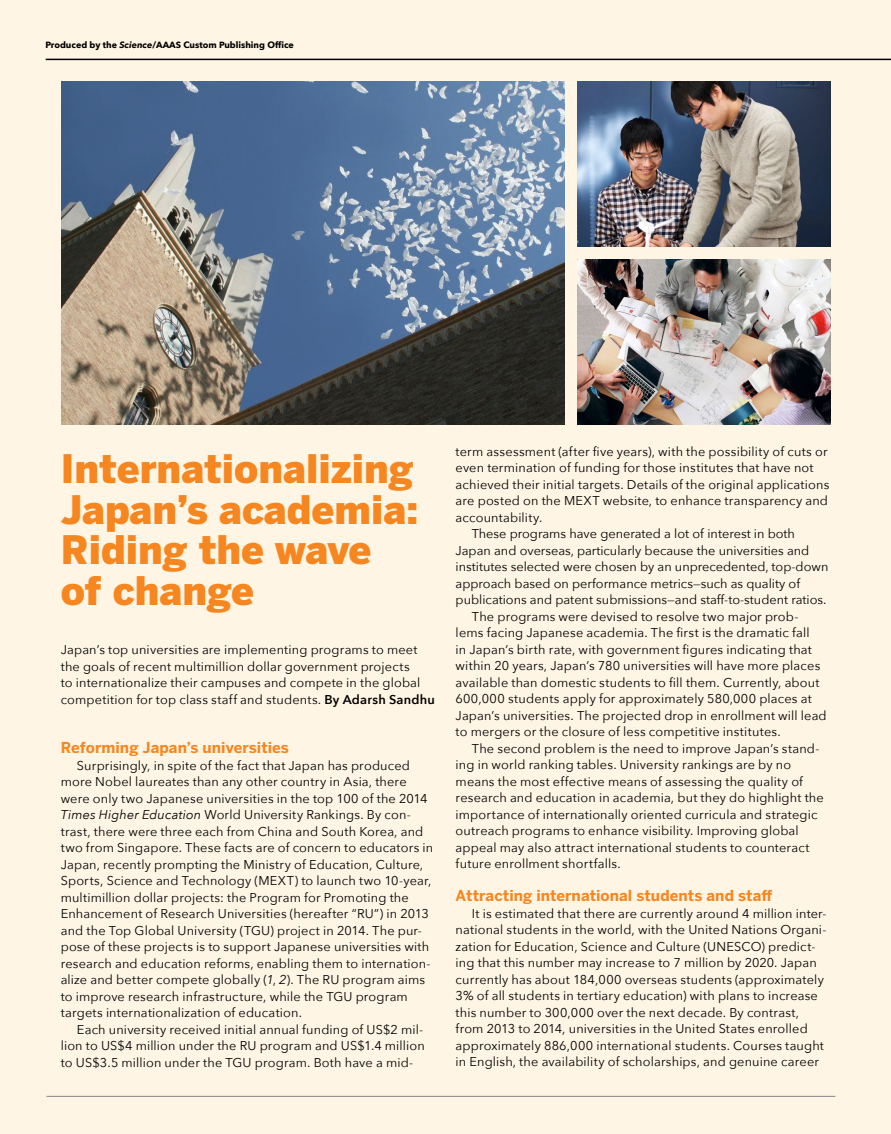
<style>
.page{position:relative;width:891px;height:1134px;background:#fff5e4}
.page>*{position:absolute;margin:0;border:0;box-sizing:border-box;transform-origin:0 0}
.t1{font:900 39px/40.5px "Benton Sans";color:#f6861f}
.t2{font:700 15px "Benton Sans";letter-spacing:.005em;color:#f6861f}
.t3{font:12.75px/16.5px "Avenir Next";letter-spacing:.01em;color:#000}
.t4{font:700 9px "Avenir Next";color:#000}
.s1{font-style:italic}
.s2{font-weight:600}
</style>
<div class="page">
<hr style="left:46px;top:1096px;width:789px;height:1px;background:#808285">
<hr style="left:46px;top:59px;width:845px;height:1px;background:#000">
<img style="left:62px;top:81px;width:503px;height:343px">
<img style="left:578px;top:81px;width:252px;height:165px">
<img style="left:578px;top:259px;width:252px;height:165px">
<p class="t4" style="left:46px;top:37px;width:250px">Produced by the <span class="s1">Science</span>/AAAS Custom Publishing Office</p>
<h1 class="t1" style="left:61px;top:449px;width:359px">Internationalizing<br>Japan’s academia:<br>Riding the wave of change</h1>
<p class="t3" style="left:61px;top:641px;width:376px">Japan’s top universities are implementing programs to meet the goals of recent multimillion dollar government projects<br>to internationalize their campuses and compete in the global competition for top class staff and students. <span class="s2">By Adarsh Sandhu</span></p>
<p class="t2" style="left:61px;top:738px;width:230px">Reforming Japan’s universities</p>
<p class="t3" style="left:61px;top:757px;width:374px;text-indent:16px">Surprisingly, in spite of the fact that Japan has produced more Nobel laureates than any other country in Asia, there were only two Japanese universities in the top 100 of the 2014<br><span class="s1">Times Higher Education</span> World University Rankings. By con&shy;trast, there were three each from China and South Korea, and two from Singapore. These facts are of concern to educators in Japan, recently prompting the Ministry of Education, Culture, Sports, Science and Technology (MEXT) to launch two 10-year, multimillion dollar projects: the Program for Promoting the Enhancement of Research Universities (hereafter “RU”) in 2013 and the Top Global University (TGU) project in 2014. The pur&shy;pose of these projects is to support Japanese universities with research and education reforms, enabling them to internation&shy;alize and better compete globally (<span class="s1">1</span>, <span class="s1">2</span>). The RU program aims to improve research infrastructure, while the TGU program targets internationalization of education.</p>
<p class="t3" style="left:61px;top:1021px;width:366px;text-align:justify;text-indent:16px">Each university received initial annual funding of US$2 mil&shy;lion to US$4 million under the RU program and US$1.4 million to US$3.5 million under the TGU program. Both have a mid-</p>
<p class="t3" style="left:456px;top:442px;width:374px">term assessment (after five years), with the possibility of cuts or</p>
<p class="t3" style="left:456px;top:459px;width:359px">even termination of funding for those institutes that have not</p>
<p class="t3" style="left:456px;top:475px;width:375px">achieved their initial targets. Details of the original applications</p>
<p class="t3" style="left:456px;top:492px;width:374px">are posted on the MEXT website, to enhance transparency and</p>
<p class="t3" style="left:456px;top:508px;width:88px">accountability.</p>
<p class="t3" style="left:472px;top:525px;width:325px">These programs have generated a lot of interest in both</p>
<p class="t3" style="left:456px;top:541px;width:355px">Japan and overseas, particularly because the universities and</p>
<p class="t3" style="left:456px;top:558px;width:374px">institutes selected were chosen by an unprecedented, top-down</p>
<p class="t3" style="left:456px;top:574px;width:346px">approach based on performance metrics—such as quality of</p>
<p class="t3" style="left:456px;top:591px;width:372px">publications and patent submissions—and staff-to-student ratios.</p>
<p class="t3" style="left:472px;top:607px;width:328px">The programs were devised to resolve two major prob-</p>
<p class="t3" style="left:456px;top:624px;width:356px">lems facing Japanese academia. The first is the dramatic fall</p>
<p class="t3" style="left:456px;top:640px;width:358px">in Japan’s birth rate, with government figures indicating that</p>
<p class="t3" style="left:456px;top:657px;width:366px">within 20 years, Japan’s 780 universities will have more places</p>
<p class="t3" style="left:456px;top:673px;width:366px">available than domestic students to fill them. Currently, about</p>
<p class="t3" style="left:456px;top:690px;width:358px">600,000 students apply for approximately 580,000 places at</p>
<p class="t3" style="left:456px;top:706px;width:373px">Japan’s universities. The projected drop in enrollment will lead</p>
<p class="t3" style="left:456px;top:723px;width:327px">to mergers or the closure of less competitive institutes.</p>
<p class="t3" style="left:472px;top:739px;width:349px">The second problem is the need to improve Japan’s stand-</p>
<p class="t3" style="left:456px;top:756px;width:337px">ing in world ranking tables. University rankings are by no</p>
<p class="t3" style="left:456px;top:772px;width:349px">means the most effective means of assessing the quality of</p>
<p class="t3" style="left:456px;top:789px;width:370px">research and education in academia, but they do highlight the</p>
<p class="t3" style="left:456px;top:805px;width:363px">importance of internationally oriented curricula and strategic</p>
<p class="t3" style="left:456px;top:822px;width:345px">outreach programs to enhance visibility. Improving global</p>
<p class="t3" style="left:456px;top:838px;width:355px">appeal may also attract international students to counteract</p>
<p class="t3" style="left:456px;top:855px;width:167px">future enrollment shortfalls.</p>
<p class="t2" style="left:456px;top:886px;width:318px">Attracting international students and staff</p>
<p class="t3" style="left:456px;top:904px;width:372px;text-indent:16px">It is estimated that there are currently around 4 million inter&shy;national students in the world, with the United Nations Organi&shy;zation for Education, Science and Culture (UNESCO) predict&shy;ing that this number may increase to 7 million by 2020. Japan currently has about 184,000 overseas students (approximately 3% of all students in tertiary education) with plans to increase this number to 300,000 over the next decade. By contrast, from 2013 to 2014, universities in the United States enrolled approximately 886,000 international students. Courses taught in English, the availability of scholarships, and genuine career</p>
</div>
